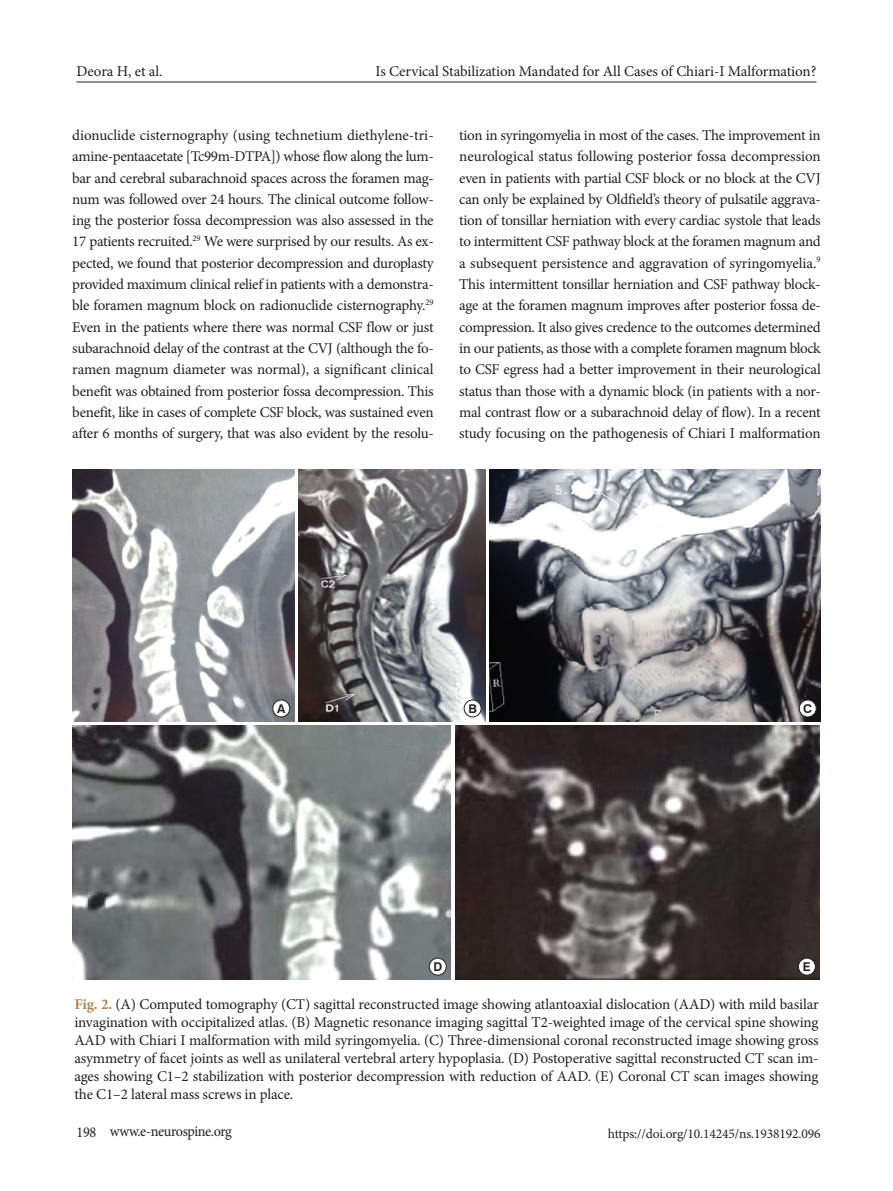
<style>
.page{position:relative;width:893px;height:1191px;background:#fff}
.page>*{position:absolute;margin:0;border:0;box-sizing:border-box;transform-origin:0 0}
.본문{font:15px/21.3px "Minion Pro";letter-spacing:-.015em;color:#231f20;text-align:justify}
.표그림캡션{font:15px/18px "Minion Pro";letter-spacing:-.01em;color:#231f20;text-align:justify}
.본문-2{font:15px "Minion Pro";letter-spacing:-.015em;color:#231f20;scale:.95 1}
.t1{font:13.5px "Minion Pro";letter-spacing:-.01em;color:#231f20}
.t2{font:700 12.15px "Swiss 721 BT";color:#231f20}
.s1{font-weight:700;color:#b28450}
</style>
<div class="page">
<hr style="left:77px;top:82px;width:739px;height:1px;background:#231f20">
<img style="left:455px;top:725px;width:365px;height:254px">
<img style="left:72px;top:725px;width:379px;height:254px">
<img style="left:490px;top:469px;width:331px;height:252px">
<img style="left:298px;top:469px;width:188px;height:252px">
<img style="left:72px;top:469px;width:222px;height:252px">
<div style="left:273px;top:700px;width:17px;height:17px;background:#fff;border-radius:50%"></div>
<div style="left:273px;top:699px;width:17px;height:18px;border:1px solid #231f20;border-radius:50%"></div>
<div style="left:464px;top:700px;width:17px;height:17px;background:#fff;border-radius:50%"></div>
<div style="left:464px;top:699px;width:17px;height:18px;border:1px solid #231f20;border-radius:50%"></div>
<div style="left:799px;top:700px;width:17px;height:17px;background:#fff;border-radius:50%"></div>
<div style="left:799px;top:699px;width:17px;height:18px;border:1px solid #231f20;border-radius:50%"></div>
<div style="left:429px;top:958px;width:17px;height:17px;background:#fff;border-radius:50%"></div>
<div style="left:429px;top:958px;width:17px;height:17px;border:1px solid #231f20;border-radius:50%"></div>
<div style="left:798px;top:958px;width:17px;height:17px;background:#fff;border-radius:50%"></div>
<div style="left:798px;top:958px;width:18px;height:17px;border:1px solid #231f20;border-radius:50%"></div>
<p class="본문" style="left:77px;top:61px;width:87px">Deora H, et al.</p>
<p class="본문" style="left:376px;top:61px;width:442px">Is Cervical Stabilization Mandated for All Cases of Chiari-I Malformation?</p>
<p class="본문" style="left:72px;top:125px;width:363px">dionuclide cisternography (using technetium diethylene-tri&shy;amine-pentaacetate [Tc99m-DTPA]) whose flow along the lum&shy;bar and cerebral subarachnoid spaces across the foramen mag&shy;num was followed over 24 hours. The clinical outcome follow&shy;ing the posterior fossa decompression was also assessed in the 17 patients recruited.<sup>29</sup> We were surprised by our results. As ex&shy;pected, we found that posterior decompression and duroplasty provided maximum clinical relief in patients with a demonstra&shy;ble foramen magnum block on radionuclide cisternography.<sup>29<br></sup>Even in the patients where there was normal CSF flow or just subarachnoid delay of the contrast at the CVJ (although the fo&shy;ramen magnum diameter was normal), a significant clinical benefit was obtained from posterior fossa decompression. This benefit, like in cases of complete CSF block, was sustained even after 6 months of surgery, that was also evident by the resolu-</p>
<p class="본문" style="left:459px;top:125px;width:363px">tion in syringomyelia in most of the cases. The improvement in neurological status following posterior fossa decompression even in patients with partial CSF block or no block at the CVJ can only be explained by Oldfield’s theory of pulsatile aggrava&shy;tion of tonsillar herniation with every cardiac systole that leads to intermittent CSF pathway block at the foramen magnum and a subsequent persistence and aggravation of syringomyelia.<sup>9<br></sup>This intermittent tonsillar herniation and CSF pathway block&shy;age at the foramen magnum improves after posterior fossa de&shy;compression. It also gives credence to the outcomes determined in our patients, as those with a complete foramen magnum block to CSF egress had a better improvement in their neurological status than those with a dynamic block (in patients with a nor&shy;mal contrast flow or a subarachnoid delay of flow). In a recent study focusing on the pathogenesis of Chiari I malformation</p>
<p class="t2" style="left:277px;top:701px;width:10px">A</p>
<p class="t2" style="left:468px;top:701px;width:10px">B</p>
<p class="t2" style="left:803px;top:701px;width:10px">C</p>
<p class="t2" style="left:433px;top:959px;width:10px">D</p>
<p class="t2" style="left:803px;top:959px;width:9px">E</p>
<p class="표그림캡션" style="left:74px;top:995px;width:746px"><span class="s1">Fig. 2.</span> (A) Computed tomography (CT) sagittal reconstructed image showing atlantoaxial dislocation (AAD) with mild basilar invagination with occipitalized atlas. (B) Magnetic resonance imaging sagittal T2-weighted image of the cervical spine showing AAD with Chiari I malformation with mild syringomyelia. (C) Three-dimensional coronal reconstructed image showing gross asymmetry of facet joints as well as unilateral vertebral artery hypoplasia. (D) Postoperative sagittal reconstructed CT scan im&shy;ages showing C1–2 stabilization with posterior decompression with reduction of AAD. (E) Coronal CT scan images showing the C1–2 lateral mass screws in place.</p>
<p class="본문-2" style="left:77px;top:1121px;width:165px">198 www.e-neurospine.org</p>
<p class="t1" style="left:608px;top:1124px;width:214px">https://doi.org/10.14245/ns.1938192.096</p>
</div>
